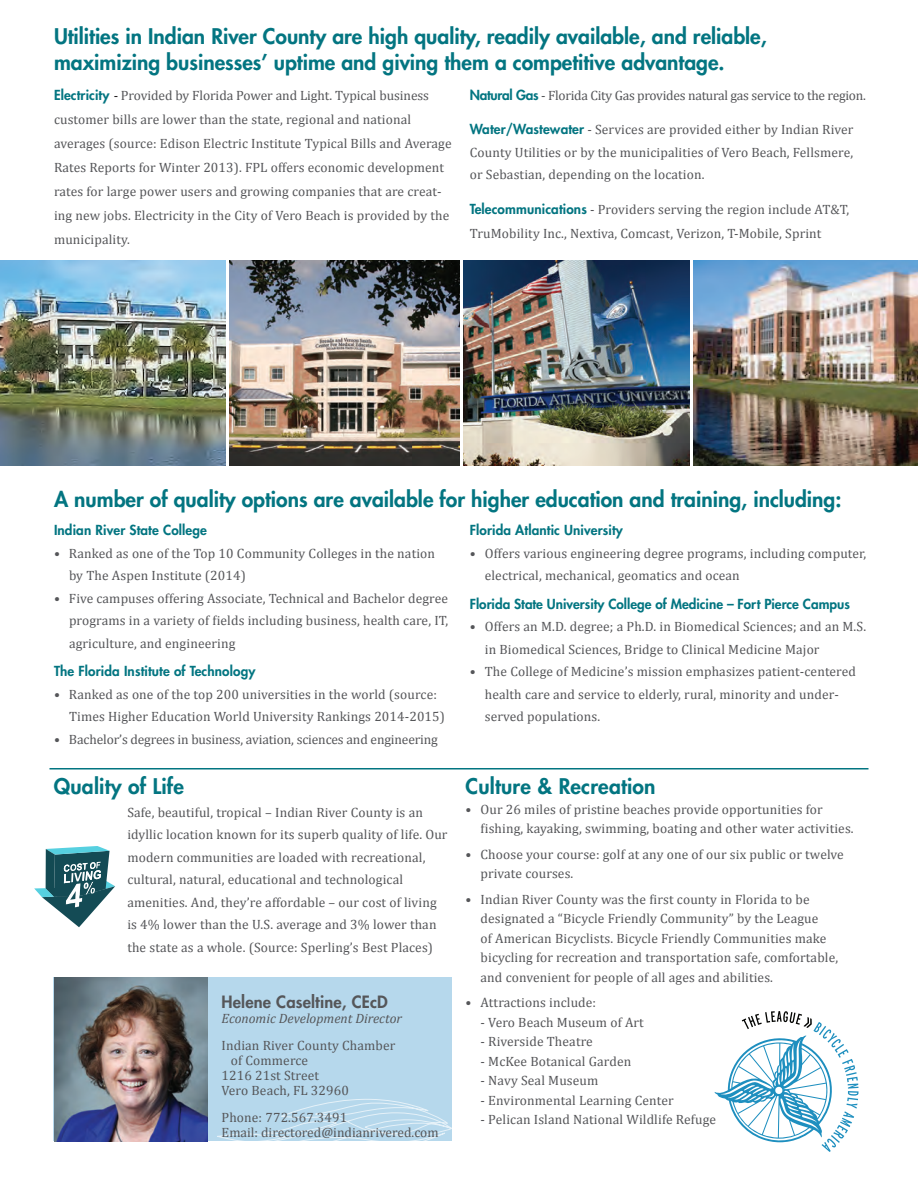
<style>
.page{position:relative;width:918px;height:1188px;background:#fff}
.page>*{position:absolute;margin:0;border:0;box-sizing:border-box;transform-origin:0 0}
.t1{font:800 21px/25.2px "Futura Std";color:#037581}
.t2{font:800 16.5px "Futura Std";letter-spacing:.01em;color:#555659}
.t3{font:13.5px/22.5px "Cambria";letter-spacing:.01em;color:#555659}
.t4{font:800 13.5px "Futura Std";letter-spacing:.01em;color:#037581}
.t5{font:13.5px "Cambria";letter-spacing:-.02em;color:#555659}
.t6{font:13.5px "Cambria";letter-spacing:-.01em;color:#555659}
.t7{font:italic 13.5px "Cambria";color:#555659}
.s1{font-family:"Futura Std";font-weight:800;color:#037581}
.s2{color:#231f20}
</style>
<div class="page">
<img style="left:693px;top:261px;width:225px;height:204px">
<img style="left:0;top:261px;width:226px;height:204px">
<img style="left:230px;top:261px;width:230px;height:204px">
<img style="left:464px;top:261px;width:226px;height:204px">
<svg style="left:715px;top:1011px;width:144px;height:141px"></svg>
<hr style="left:50px;top:768px;width:818px;height:2px;background:#037581">
<svg style="left:34px;top:846px;width:81px;height:81px"></svg>
<div style="left:54px;top:977px;width:398px;height:163px;background:#b6d8ec"></div>
<img style="left:54px;top:978px;width:154px;height:164px">
<svg style="left:216px;top:1099px;width:236px;height:42px"></svg>
<p class="t1" style="left:54px;top:24px;width:714px">Utilities in Indian River County are high quality, readily available, and reliable, maximizing businesses’ uptime and giving them a competitive advantage.</p>
<p class="t3" style="left:54px;top:83px;width:399px;line-height:24px"><span class="s1">Electricity</span> <span class="s2">-</span> Provided by Florida Power and Light. Typical business customer bills are lower than the state, regional and national averages (source: Edison Electric Institute Typical Bills and Average Rates Reports for Winter 2013). FPL offers economic development rates for large power users and growing companies that are creat&shy;ing new jobs. Electricity in the City of Vero Beach is provided by the municipality.</p>
<p class="t5" style="left:470px;top:87px;width:398px"><span class="s1">Natural Gas</span> - Florida City Gas provides natural gas service to the region.</p>
<p class="t3" style="left:470px;top:118px;width:385px;text-align:justify"><span class="s1">Water/Wastewater</span> - Services are provided either by Indian River County Utilities or by the municipalities of Vero Beach, Fellsmere, or Sebastian, depending on the location.</p>
<p class="t3" style="left:470px;top:197px;width:381px;line-height:24px"><span class="s1">Telecommunications</span> - Providers serving the region include AT&amp;T,<br>TruMobility Inc., Nextiva, Comcast, Verizon, T-Mobile, Sprint</p>
<p class="t1" style="left:54px;top:487px;width:789px">A number of quality options are available for higher education and training, including:</p>
<p class="t4" style="left:54px;top:522px;width:154px">Indian River State College</p>
<p class="t3" style="left:69px;top:542px;width:368px;text-indent:-15px">• Ranked as one of the Top 10 Community Colleges in the nation by The Aspen Institute (2014)</p>
<p class="t3" style="left:69px;top:587px;width:381px;text-align:justify;text-indent:-15px">• Five campuses offering Associate, Technical and Bachelor degree programs in a variety of fields including business, health care, IT, agriculture, and engineering</p>
<p class="t4" style="left:54px;top:663px;width:203px">The Florida Institute of Technology</p>
<p class="t3" style="left:69px;top:683px;width:378px;text-indent:-15px">• Ranked as one of the top 200 universities in the world (source:<br>Times Higher Education World University Rankings 2014-2015)</p>
<p class="t6" style="left:54px;top:731px;width:385px">• Bachelor’s degrees in business, aviation, sciences and engineering</p>
<p class="t4" style="left:470px;top:522px;width:155px">Florida Atlantic University</p>
<p class="t3" style="left:485px;top:542px;width:383px;text-indent:-15px">• Offers various engineering degree programs, including computer, electrical, mechanical, geomatics and ocean</p>
<p class="t4" style="left:470px;top:595px;width:382px">Florida State University College of Medicine – Fort Pierce Campus</p>
<p class="t3" style="left:485px;top:616px;width:383px;text-indent:-15px">• Offers an M.D. degree; a Ph.D. in Biomedical Sciences; and an M.S. in Biomedical Sciences, Bridge to Clinical Medicine Major</p>
<p class="t3" style="left:485px;top:661px;width:373px;text-indent:-15px">• The College of Medicine’s mission emphasizes patient-centered health care and service to elderly, rural, minority and under&shy;served populations.</p>
<p class="t1" style="left:54px;top:774px;width:132px">Quality of Life</p>
<p class="t3" style="left:127px;top:801px;width:322px">Safe, beautiful, tropical – Indian River County is an idyllic location known for its superb quality of life. Our modern communities are loaded with recreational, cultural, natural, educational and technological amenities. And, they’re affordable – our cost of living is 4% lower than the U.S. average and 3% lower than the state as a whole. (Source: Sperling’s Best Places)</p>
<p class="t2" style="left:222px;top:992px;width:168px">Helene Caseltine, CEcD</p>
<p class="t7" style="left:222px;top:1009px;width:182px">Economic Development Director</p>
<p class="t3" style="left:222px;top:1034px;width:175px">Indian River County Chamber</p>
<p class="t3" style="left:231px;top:1049px;width:79px">of Commerce</p>
<p class="t3" style="left:222px;top:1064px;width:99px">1216 21st Street</p>
<p class="t3" style="left:222px;top:1079px;width:129px">Vero Beach, FL 32960</p>
<p class="t3" style="left:222px;top:1106px;width:127px">Phone: 772.567.3491</p>
<p class="t3" style="left:222px;top:1121px;width:219px">Email: directored@indianrivered.com</p>
<p class="t1" style="left:466px;top:774px;width:192px">Culture &amp; Recreation</p>
<p class="t3" style="left:481px;top:800px;width:375px;line-height:19.5px;text-indent:-15px">• Our 26 miles of pristine beaches provide opportunities for fishing, kayaking, swimming, boating and other water activities.</p>
<p class="t3" style="left:481px;top:845px;width:365px;line-height:19.5px;text-indent:-15px">• Choose your course: golf at any one of our six public or twelve private courses.</p>
<p class="t3" style="left:481px;top:890px;width:359px;line-height:19.5px;text-indent:-15px">• Indian River County was the first county in Florida to be designated a “Bicycle Friendly Community” by the League<br>of American Bicyclists. Bicycle Friendly Communities make bicycling for recreation and transportation safe, comfortable, and convenient for people of all ages and abilities.</p>
<p class="t3" style="left:466px;top:992px;width:132px">• Attractions include:</p>
<p class="t3" style="left:481px;top:1011px;width:165px">- Vero Beach Museum of Art</p>
<p class="t3" style="left:481px;top:1031px;width:114px">- Riverside Theatre</p>
<p class="t3" style="left:481px;top:1050px;width:152px">- McKee Botanical Garden</p>
<p class="t3" style="left:481px;top:1069px;width:119px">- Navy Seal Museum</p>
<p class="t3" style="left:481px;top:1089px;width:195px">- Environmental Learning Center</p>
<p class="t3" style="left:481px;top:1108px;width:237px">- Pelican Island National Wildlife Refuge</p>
</div>
